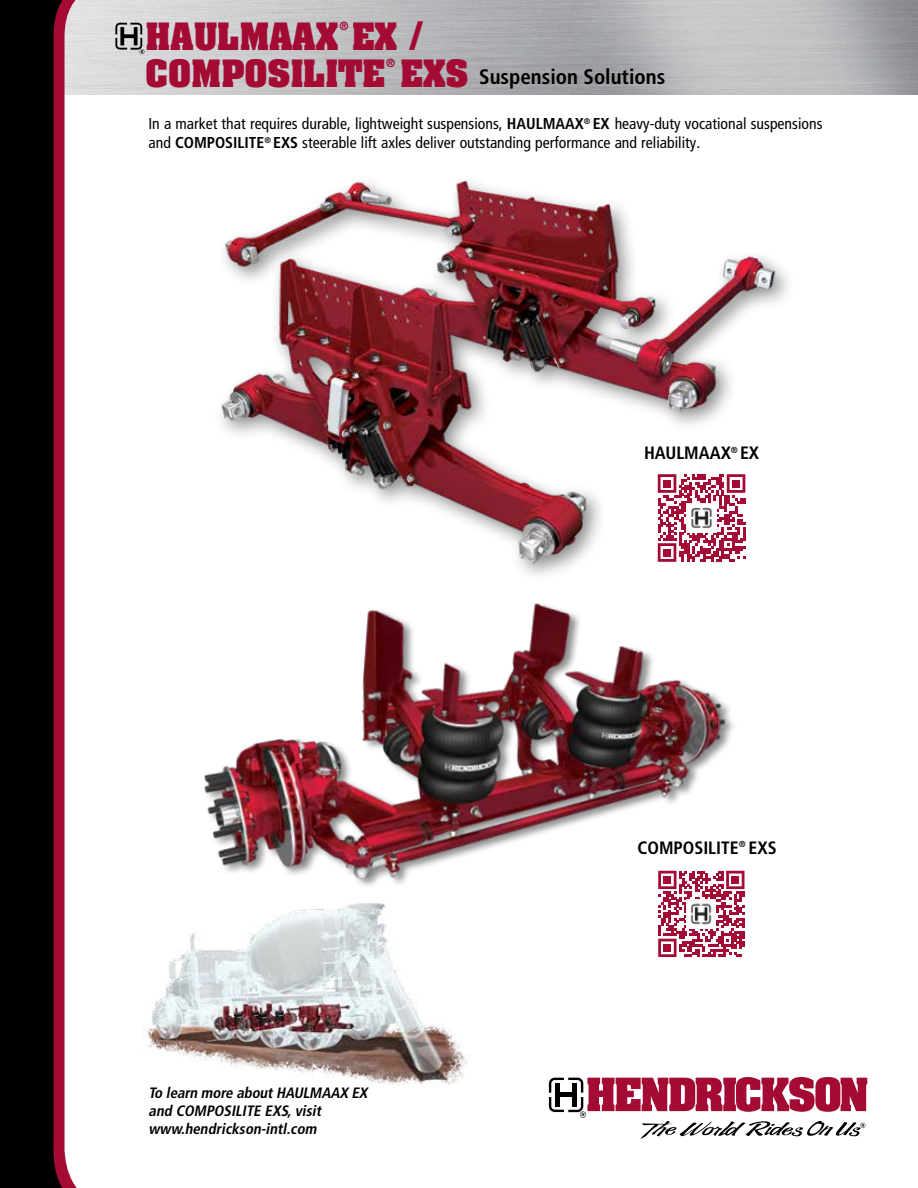
<style>
.page{position:relative;width:918px;height:1188px;background:#fff}
.page>*{position:absolute;margin:0;border:0;box-sizing:border-box;transform-origin:0 0}
.t1{font:700 32.1px "Aachen Std";color:#a30b35}
.t2{font:700 condensed 21px "Frutiger LT Std";color:#000}
.t3{font:700 condensed 17.85px "Frutiger LT Std";color:#000}
.t4{font:condensed 15.75px/18.9px "Frutiger LT Std";color:#000}
.t5{font:italic 700 condensed 15px/18px "Frutiger LT Std";color:#000}
.t6{font:700 9.6px "Aachen Std";color:#a30b35}
.s1{font-weight:700}
</style>
<div class="page">
<svg style="left:549px;top:1077px;width:318px;height:62px"></svg>
<img style="left:221px;top:180px;width:568px;height:392px">
<svg style="left:96px;top:0;width:10px;height:95px"></svg>
<svg style="left:0;top:0;width:96px;height:1188px;fill:#000"></svg>
<img style="left:204px;top:572px;width:530px;height:314px">
<svg style="left:115px;top:23px;width:29px;height:31px"></svg>
<div style="left:652px;top:469px;width:99px;height:98px;background:#fff"></div>
<svg style="left:658px;top:474px;width:87px;height:88px"></svg>
<div style="left:663px;top:480px;width:8px;height:7px;background:#a30b35"></div>
<div style="left:732px;top:480px;width:8px;height:7px;background:#a30b35"></div>
<div style="left:663px;top:549px;width:8px;height:8px;background:#a30b35"></div>
<img style="left:687px;top:503px;width:29px;height:30px">
<div style="left:653px;top:866px;width:97px;height:96px;background:#fff"></div>
<svg style="left:658px;top:871px;width:86px;height:86px"></svg>
<div style="left:663px;top:876px;width:8px;height:8px;background:#a30b35"></div>
<div style="left:731px;top:876px;width:8px;height:8px;background:#a30b35"></div>
<div style="left:663px;top:944px;width:8px;height:8px;background:#a30b35"></div>
<img style="left:687px;top:899px;width:29px;height:29px">
<img style="left:143px;top:903px;width:324px;height:182px">
<h1 class="t1" style="left:146px;top:13px;width:281px">HAULMAAX EX <sup>/</sup></h1>
<p class="t6" style="left:339px;top:19px;width:11px">®</p>
<h1 class="t1" style="left:146px;top:50px;width:241px">COMPOSILITE</h1>
<p class="t6" style="left:386px;top:56px;width:11px">®</p>
<h1 class="t1" style="left:401px;top:50px;width:70px">EXS</h1>
<h2 class="t2" style="left:479px;top:64px;width:187px">Suspension Solutions</h2>
<p class="t4" style="left:148px;top:114px;width:676px">In a market that requires durable, lightweight suspensions, <span class="s1">HAULMAAX</span><sup>®</sup> <span class="s1">EX</span> heavy-duty vocational suspensions and <span class="s1">COMPOSILITE</span><sup>®</sup> <span class="s1">EXS</span> steerable lift axles deliver outstanding performance and reliability.</p>
<p class="t3" style="left:644px;top:442px;width:117px">HAULMAAX<sup>®</sup> EX</p>
<p class="t5" style="left:148px;top:1084px;width:224px">To learn more aboutHAULMAAX EX and COMPOSILITE EXS,visit www.hendrickson-intl.com</p>
<p class="t3" style="left:637px;top:837px;width:141px">COMPOSILITE<sup>®</sup> EXS</p>
</div>
